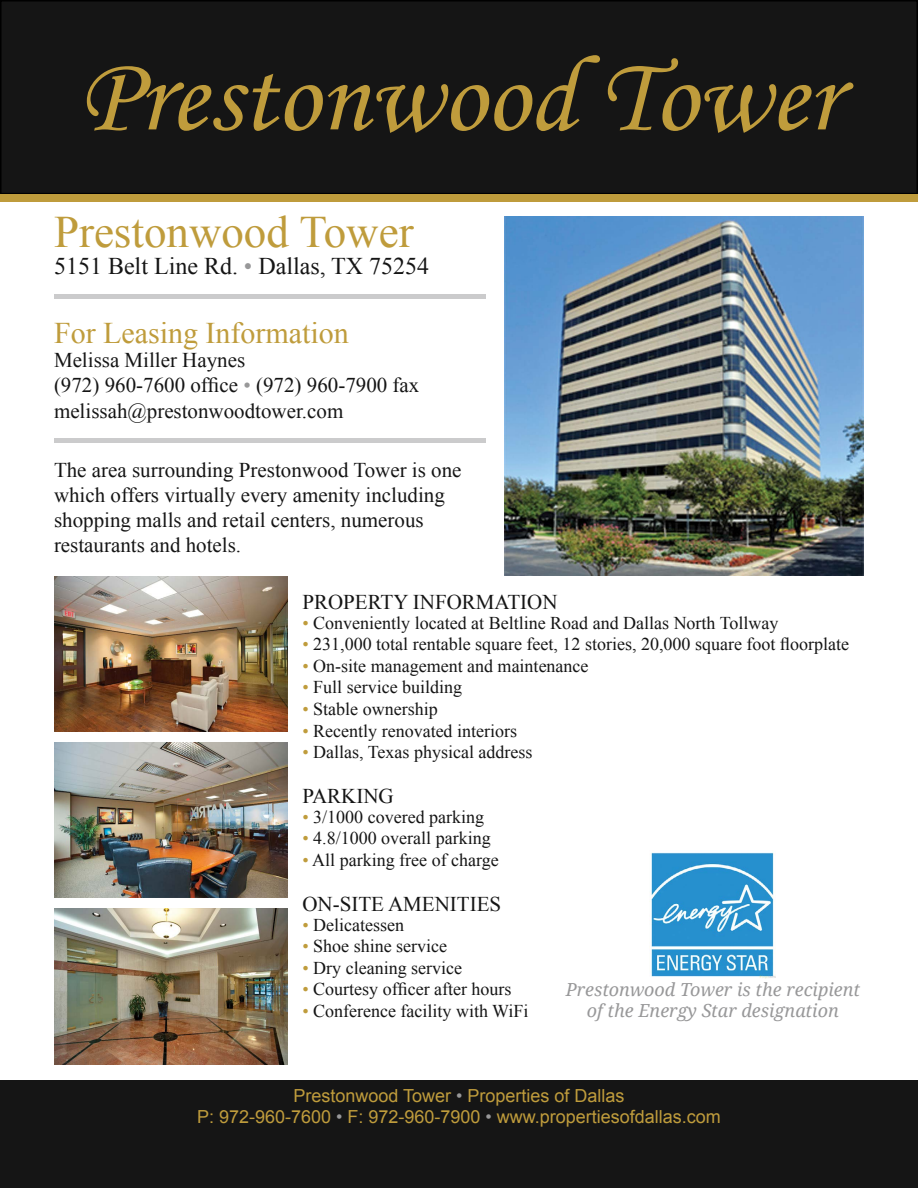
<style>
.page{position:relative;width:918px;height:1188px;background:#fff}
.page>*{position:absolute;margin:0;border:0;box-sizing:border-box;transform-origin:0 0}
.t1{font:108px "Monotype Corsiva";color:#bf9c3c}
.t2{font:45px "Times New Roman";color:#bf9c3c}
.t3{font:30px "Times New Roman";color:#bf9c3c}
.t4{font:24px "Times New Roman";color:#151515}
.t5{font:21px/25.2px "Times New Roman";color:#151515}
.t6{font:18px "Times New Roman";color:#151515}
.t7{font:18px/21.6px "Arial";color:#bf9c3c;text-align:center}
.t8{font:italic 18px/21.6px "Droid Serif";color:#989899;text-align:center}
.s1{color:#989899}
.s2{color:#bf9c3c}
</style>
<div class="page">
<div style="left:1px;top:1px;width:916px;height:193px;background:#151515"></div>
<div style="left:0;top:0;width:918px;height:194px;border:2px solid #000"></div>
<div style="left:0;top:194px;width:918px;height:8px;background:#bf9c3c"></div>
<img style="left:504px;top:216px;width:360px;height:360px">
<hr style="left:54px;top:294px;width:432px;height:4px;background:#cbcbcc">
<div style="left:54px;top:438px;width:432px;height:5px;background:#cbcbcc"></div>
<img style="left:54px;top:576px;width:234px;height:156px">
<img style="left:54px;top:742px;width:234px;height:156px">
<img style="left:54px;top:908px;width:234px;height:156px">
<div style="left:0;top:1080px;width:918px;height:108px;background:#151515"></div>
<img style="left:651px;top:852px;width:125px;height:127px">
<h1 class="t1" style="left:79px;top:31px;width:762px">Prestonwood Tower</h1>
<h2 class="t2" style="left:54px;top:202px;width:361px">Prestonwood Tower</h2>
<h3 class="t4" style="left:54px;top:250px;width:377px">5151 Belt Line Rd. <span class="s1">•</span> Dallas, TX 75254</h3>
<h3 class="t3" style="left:54px;top:313px;width:296px">For Leasing Information</h3>
<p class="t5" style="left:54px;top:347px;width:367px">Melissa Miller Haynes<br>(972) 960-7600 office <span class="s1">•</span> (972) 960-7900 fax melissah@prestonwoodtower.com</p>
<p class="t5" style="left:54px;top:457px;width:409px">The area surrounding Prestonwood Tower is one which offers virtually every amenity including shopping malls and retail centers, numerous restaurants and hotels.</p>
<p class="t5" style="left:302px;top:589px;width:257px">Property Inf ormation</p>
<p class="t6" style="left:302px;top:610px;width:478px"><span class="s2">•</span> Conveniently located at Beltline Road and Dallas North Tollway</p>
<p class="t6" style="left:302px;top:632px;width:548px"><span class="s2">•</span> 231,000 total rentable square feet, 12 stories, 20,000 square foot floorplate</p>
<p class="t6" style="left:302px;top:654px;width:288px"><span class="s2">•</span> On-site management and maintenance</p>
<p class="t6" style="left:302px;top:675px;width:161px"><span class="s2">•</span> Full service building</p>
<p class="t6" style="left:302px;top:697px;width:137px"><span class="s2">•</span> Stable ownership</p>
<p class="t6" style="left:302px;top:718px;width:216px"><span class="s2">•</span> Recently renovated interiors</p>
<p class="t6" style="left:302px;top:740px;width:232px"><span class="s2">•</span> Dallas, Texas physical address</p>
<p class="t5" style="left:302px;top:783px;width:93px">Parking</p>
<p class="t6" style="left:302px;top:805px;width:183px"><span class="s2">•</span> 3/1000 covered parking</p>
<p class="t6" style="left:302px;top:826px;width:190px"><span class="s2">•</span> 4.8/1000 overall parking</p>
<p class="t6" style="left:302px;top:848px;width:198px"><span class="s2">•</span> All parking free of charge</p>
<p class="t5" style="left:302px;top:891px;width:197px">On-Site Amenities</p>
<p class="t6" style="left:302px;top:913px;width:103px"><span class="s2">•</span> Delicatessen</p>
<p class="t6" style="left:302px;top:934px;width:146px"><span class="s2">•</span> Shoe shine service</p>
<p class="t6" style="left:302px;top:956px;width:161px"><span class="s2">•</span> Dry cleaning service</p>
<p class="t6" style="left:302px;top:977px;width:211px"><span class="s2">•</span> Courtesy officer after hours</p>
<p class="t6" style="left:302px;top:999px;width:228px"><span class="s2">•</span> Conference facility with WiFi</p>
<p class="t8" style="left:566px;top:978px;width:296px">Prestonwood Tower is the recipient of the Energy Star designation</p>
<p class="t7" style="left:197px;top:1085px;width:525px">Prestonwood Tower <span class="s1">•</span> Properties of Dallas<br>P: 972-960-7600 <span class="s1">•</span> F: 972-960-7900 <span class="s1">•</span> www.propertiesofdallas.com</p>
</div>
